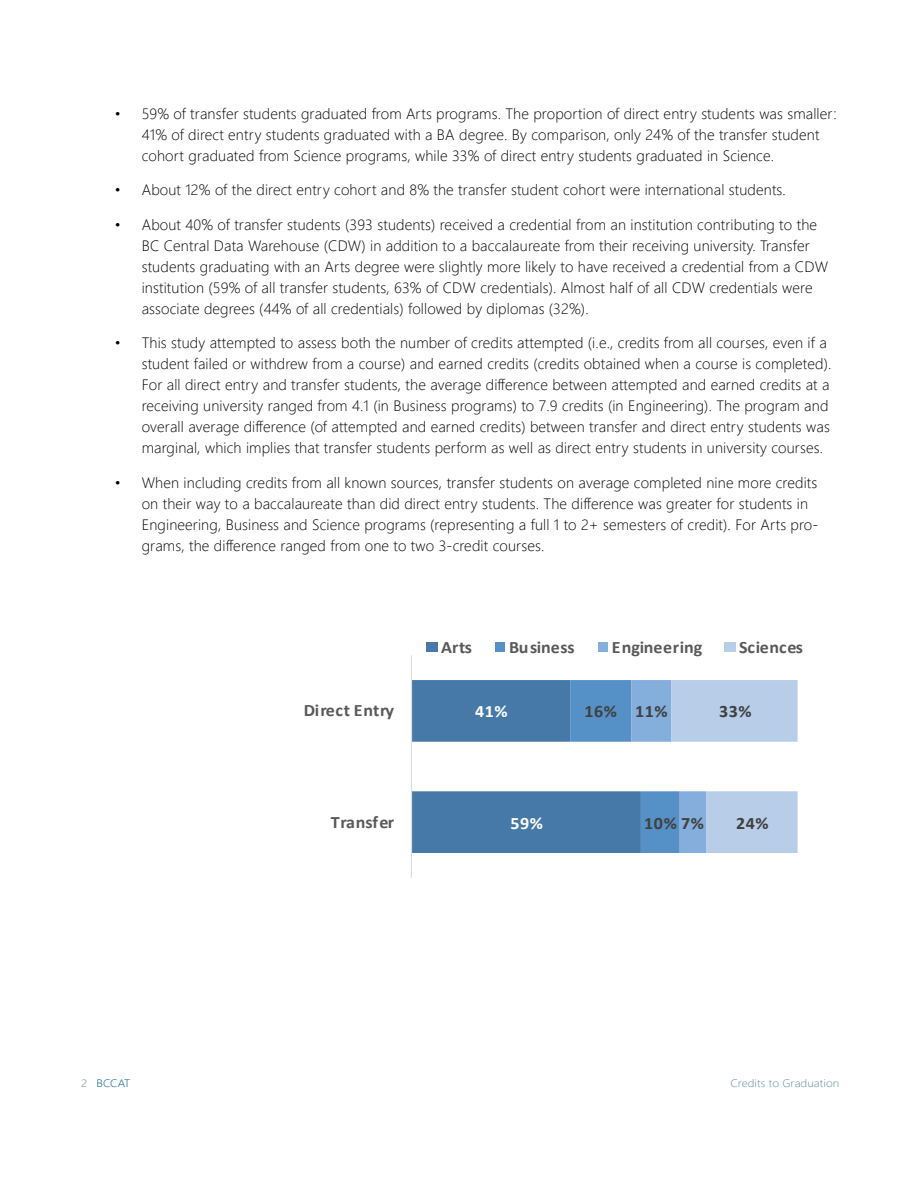
<style>
.page{position:relative;width:918px;height:1188px;background:#fff}
.page>*{position:absolute;margin:0;border:0;box-sizing:border-box;transform-origin:0 0}
.t1{font:700 17.4px "Calibri";color:#595959}
.t2{font:700 17.4px "Calibri";letter-spacing:.03em;color:#404040}
.t3{font:700 17.4px "Calibri";letter-spacing:.035em;color:#595959}
.t4{font:700 17.4px "Calibri";color:#fff}
.t5{font:300 15px/21px "Segoe UI";letter-spacing:.01em;color:#000}
.t6{font:300 10.8px "Segoe UI";letter-spacing:.005em;color:#6187a4;scale:1.11 1}
.t7{font:300 10.8px "Segoe UI";letter-spacing:-.015em;color:#005294;scale:1.11 1}
.s1{color:#6187a4}
</style>
<div class="page">
<svg style="left:412px;top:680px;width:386px;height:173px"></svg>
<hr style="left:411px;top:655px;width:1px;height:223px;background:#d9d9d9">
<div style="left:426px;top:643px;width:11px;height:9px;background:#4679a7"></div>
<div style="left:495px;top:643px;width:10px;height:9px;background:#5591c7"></div>
<div style="left:598px;top:643px;width:10px;height:9px;background:#84aedc"></div>
<div style="left:724px;top:643px;width:11px;height:9px;background:#b8cde8"></div>
<p class="t5" style="left:142px;top:102px;width:697px;text-indent:-27px">• 59% of transfer students graduated from Arts programs. The proportion of direct entry students was smaller:<br>41% of direct entry students graduated with a BA degree. By comparison, only 24% of the transfer student cohort graduated from Science programs, while 33% of direct entry students graduated in Science.</p>
<p class="t5" style="left:115px;top:178px;width:673px">• About 12% of the direct entry cohort and 8% the transfer student cohort were international students.</p>
<p class="t5" style="left:142px;top:213px;width:688px;text-indent:-27px">• About 40% of transfer students (393 students) received a credential from an institution contributing to the BC Central Data Warehouse (CDW) in addition to a baccalaureate from their receiving university. Transfer students graduating with an Arts degree were slightly more likely to have received a credential from a CDW institution (59% of all transfer students, 63% of CDW credentials). Almost half of all CDW credentials were associate degrees (44% of all credentials) followed by diplomas (32%).</p>
<p class="t5" style="left:142px;top:331px;width:691px;text-indent:-27px">• This study attempted to assess both the number of credits attempted (i.e., credits from all courses, even if a student failed or withdrew from a course) and earned credits (credits obtained when a course is completed).<br>For all direct entry and transfer students, the average difference between attempted and earned credits at a receiving university ranged from 4.1 (in Business programs) to 7.9 credits (in Engineering). The program and overall average difference (of attempted and earned credits) between transfer and direct entry students was marginal, which implies that transfer students perform as well as direct entry students in university courses.</p>
<p class="t5" style="left:142px;top:471px;width:678px;text-indent:-27px">• When including credits from all known sources, transfer students on average completed nine more credits on their way to a baccalaureate than did direct entry students. The difference was greater for students in Engineering, Business and Science programs (representing a full 1 to 2+ semesters of credit). For Arts pro&shy;grams, the difference ranged from one to two 3-credit courses.</p>
<p class="t3" style="left:304px;top:698px;width:92px">Direct Entry</p>
<p class="t1" style="left:331px;top:810px;width:65px">Transfer</p>
<p class="t1" style="left:441px;top:635px;width:32px">Arts</p>
<p class="t1" style="left:509px;top:635px;width:67px">Business</p>
<p class="t1" style="left:612px;top:635px;width:92px">Engineering</p>
<p class="t1" style="left:739px;top:635px;width:66px">Sciences</p>
<p class="t4" style="left:475px;top:699px;width:34px">41%</p>
<p class="t4" style="left:510px;top:811px;width:34px">59%</p>
<p class="t2" style="left:584px;top:699px;width:34px">16%</p>
<p class="t2" style="left:635px;top:699px;width:34px">11%</p>
<p class="t2" style="left:719px;top:699px;width:34px">33%</p>
<p class="t2" style="left:644px;top:811px;width:61px">10% 7%</p>
<p class="t2" style="left:736px;top:811px;width:34px">24%</p>
<p class="t7" style="left:81px;top:1073px;width:46px"><span class="s1">2</span> BCCAT</p>
<p class="t6" style="left:730px;top:1073px;width:100px">Credits to Graduation</p>
</div>
